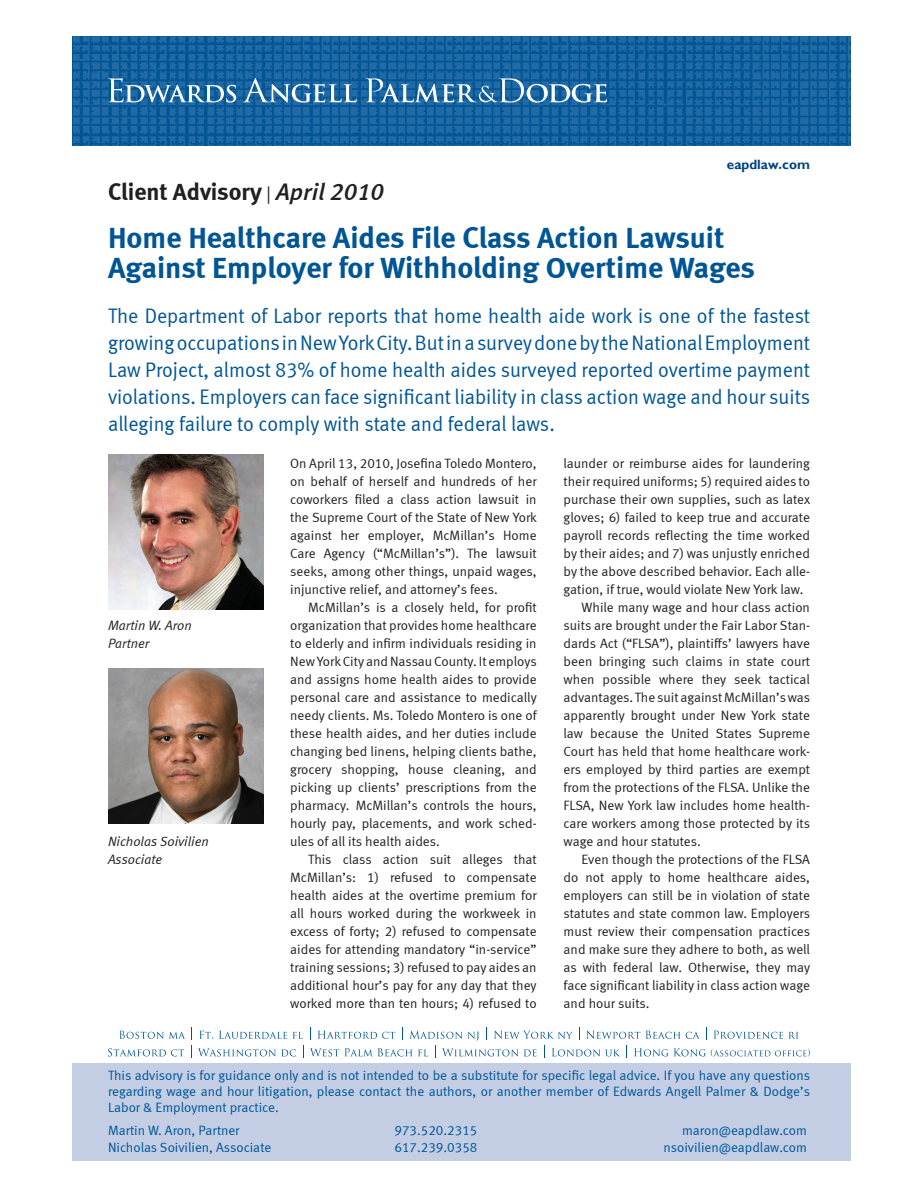
<style>
.page{position:relative;width:918px;height:1188px;background:#fff}
.page>*{position:absolute;margin:0;border:0;box-sizing:border-box;transform-origin:0 0}
.CA-ArticleTitle{font:30px/30px "Meta Bold LF";color:#005595}
.t1{font:700 24px "Meta";color:#231f20}
.CA-FirstParaBlue{font:21px/27px "Meta Normal LF";color:#005595;text-align:justify;scale:.95 1}
.CA-BodyText{font:13.5px/18px "Meta Normal LF";color:#231f20;text-align:justify}
.CA-BodyText_1stpara{font:13.5px/18px "Meta Normal LF";color:#231f20;text-align:justify}
.CA-AuthorlistIntroTe{font:13.5px/15.8px "Meta Normal LF";color:#005595;text-align:justify}
.CA-AuthorlistatEnd{font:13.5px "Meta Normal LF";color:#005595}
.CA-AuthorCaption{font:italic 13.5px "Meta Normal LF";color:#231f20}
.t2{font:700 13.5px "Gill Sans";color:#014286}
.s1{font-family:"Meta Normal";font-weight:400;font-size:18px}
.s2{font-family:"Meta Medium LF";font-weight:400;font-style:italic}
</style>
<div class="page">
<img style="left:72px;top:36px;width:778px;height:110px">
<svg style="left:108px;top:78px;width:128px;height:25px;background:#4885b4"></svg>
<svg style="left:242px;top:78px;width:115px;height:25px;background:#4481b2"></svg>
<svg style="left:366px;top:78px;width:241px;height:25px;background:#4885b4"></svg>
<img style="left:108px;top:454px;width:155px;height:156px">
<img style="left:108px;top:669px;width:155px;height:155px">
<svg style="left:119px;top:1031px;width:66px;height:8px"></svg>
<svg style="left:310px;top:1028px;width:1px;height:12px"></svg>
<svg style="left:318px;top:1031px;width:77px;height:8px"></svg>
<svg style="left:402px;top:1028px;width:1px;height:12px"></svg>
<svg style="left:410px;top:1031px;width:52px;height:8px"></svg>
<svg style="left:468px;top:1032px;width:11px;height:9px"></svg>
<svg style="left:494px;top:1031px;width:79px;height:8px"></svg>
<svg style="left:579px;top:1028px;width:1px;height:12px"></svg>
<svg style="left:586px;top:1031px;width:54px;height:8px"></svg>
<svg style="left:646px;top:1031px;width:34px;height:8px"></svg>
<svg style="left:686px;top:1032px;width:14px;height:7px"></svg>
<svg style="left:706px;top:1028px;width:1px;height:12px"></svg>
<svg style="left:714px;top:1031px;width:69px;height:8px"></svg>
<svg style="left:789px;top:1032px;width:9px;height:7px"></svg>
<svg style="left:108px;top:1048px;width:76px;height:8px"></svg>
<svg style="left:191px;top:1028px;width:113px;height:30px"></svg>
<svg style="left:310px;top:1048px;width:29px;height:8px"></svg>
<svg style="left:345px;top:1048px;width:67px;height:8px"></svg>
<svg style="left:418px;top:1049px;width:10px;height:7px"></svg>
<svg style="left:435px;top:1045px;width:1px;height:13px"></svg>
<svg style="left:442px;top:1048px;width:76px;height:8px"></svg>
<svg style="left:524px;top:1049px;width:13px;height:7px"></svg>
<svg style="left:544px;top:1045px;width:1px;height:13px"></svg>
<svg style="left:552px;top:1048px;width:68px;height:8px"></svg>
<svg style="left:626px;top:1045px;width:1px;height:13px"></svg>
<svg style="left:634px;top:1048px;width:34px;height:8px"></svg>
<svg style="left:674px;top:1048px;width:136px;height:9px"></svg>
<div style="left:72px;top:1063px;width:778px;height:97px;background:#c3cee5"></div>
<p class="t2" style="left:727px;top:156px;width:85px">eapdlaw.com</p>
<p class="t1" style="left:108px;top:177px;width:278px">Client Advisory <span class="s1">|</span> <span class="s2">April 2010</span></p>
<p class="CA-ArticleTitle" style="left:108px;top:222px;width:648px">Home Healthcare Aides File Class Action Lawsuit<br>Against Employer for Withholding Overtime Wages</p>
<p class="CA-FirstParaBlue" style="left:108px;top:302px;width:741px">The Department of Labor reports that home health aide work is one of the fastest growing occupations in New York City. But in a survey done by the National Employment Law Project, almost 83% of home health aides surveyed reported overtime payment violations. Employers can face significant liability in class action wage and hour suits alleging failure to comply with state and federal laws.</p>
<p class="CA-BodyText_1stpara" style="left:290px;top:454px;width:248px">On April 13, 2010, Josefina Toledo Montero, on behalf of herself and hundreds of her coworkers filed a class action lawsuit in the Supreme Court of the State of New York against her employer, McMillan’s Home Care Agency (“McMillan’s”). The lawsuit seeks, among other things, unpaid wages, injunctive relief, and attorney’s fees.</p>
<p class="CA-BodyText" style="left:290px;top:598px;width:248px;text-indent:18px">McMillan’s is a closely held, for profit organization that provides home healthcare to elderly and infirm individuals residing in New York City and Nassau County. It employs and assigns home health aides to provide personal care and assistance to medically needy clients. Ms. Toledo Montero is one of these health aides, and her duties include changing bed linens, helping clients bathe, grocery shopping, house cleaning, and picking up clients’ prescriptions from the pharmacy. McMillan’s controls the hours, hourly pay, placements, and work sched&shy;ules of all its health aides.</p>
<p class="CA-BodyText" style="left:290px;top:850px;width:248px;text-indent:18px">This class action suit alleges that McMillan’s: 1) refused to compensate health aides at the overtime premium for all hours worked during the workweek in excess of forty; 2) refused to compensate aides for attending mandatory “in-service” training sessions; 3) refused to pay aides an additional hour’s pay for any day that they worked more than ten hours; 4) refused to</p>
<p class="CA-BodyText" style="left:564px;top:454px;width:248px">launder or reimburse aides for laundering their required uniforms; 5) required aides to purchase their own supplies, such as latex gloves; 6) failed to keep true and accurate payroll records reflecting the time worked by their aides; and 7) was unjustly enriched by the above described behavior. Each alle&shy;gation, if true, would violate New York law.</p>
<p class="CA-BodyText" style="left:564px;top:598px;width:248px;text-indent:18px">While many wage and hour class action suits are brought under the Fair Labor Stan&shy;dards Act (“FLSA”), plaintiffs’ lawyers have been bringing such claims in state court when possible where they seek tactical advantages. The suit against McMillan’s was apparently brought under New York state law because the United States Supreme Court has held that home healthcare work&shy;ers employed by third parties are exempt from the protections of the FLSA. Unlike the FLSA, New York law includes home health&shy;care workers among those protected by its wage and hour statutes.</p>
<p class="CA-BodyText" style="left:564px;top:850px;width:248px;text-indent:18px">Even though the protections of the FLSA do not apply to home healthcare aides, employers can still be in violation of state statutes and state common law. Employers must review their compensation practices and make sure they adhere to both, as well as with federal law. Otherwise, they may face significant liability in class action wage and hour suits.</p>
<p class="CA-AuthorCaption" style="left:108px;top:618px;width:85px">Martin W. Aron</p>
<p class="CA-AuthorCaption" style="left:108px;top:636px;width:43px">Partner</p>
<p class="CA-AuthorCaption" style="left:108px;top:834px;width:102px">Nicholas Soivilien</p>
<p class="CA-AuthorCaption" style="left:108px;top:852px;width:56px">Associate</p>
<p class="CA-AuthorlistIntroTe" style="left:108px;top:1068px;width:704px">This advisory is for guidance only and is not intended to be a substitute for specific legal advice. If you have any questions regarding wage and hour litigation, please contact the authors, or another member of Edwards Angell Palmer &amp; Dodge’s Labor &amp; Employment practice.</p>
<p class="CA-AuthorlistatEnd" style="left:108px;top:1123px;width:133px">Martin W. Aron, Partner</p>
<p class="CA-AuthorlistatEnd" style="left:394px;top:1123px;width:84px">973.520.2315</p>
<p class="CA-AuthorlistatEnd" style="left:682px;top:1123px;width:126px">maron@eapdlaw.com</p>
<p class="CA-AuthorlistatEnd" style="left:108px;top:1140px;width:165px">Nicholas Soivilien, Associate</p>
<p class="CA-AuthorlistatEnd" style="left:394px;top:1140px;width:84px">617.239.0358</p>
<p class="CA-AuthorlistatEnd" style="left:664px;top:1140px;width:145px">nsoivilien@eapdlaw.com</p>
</div>
